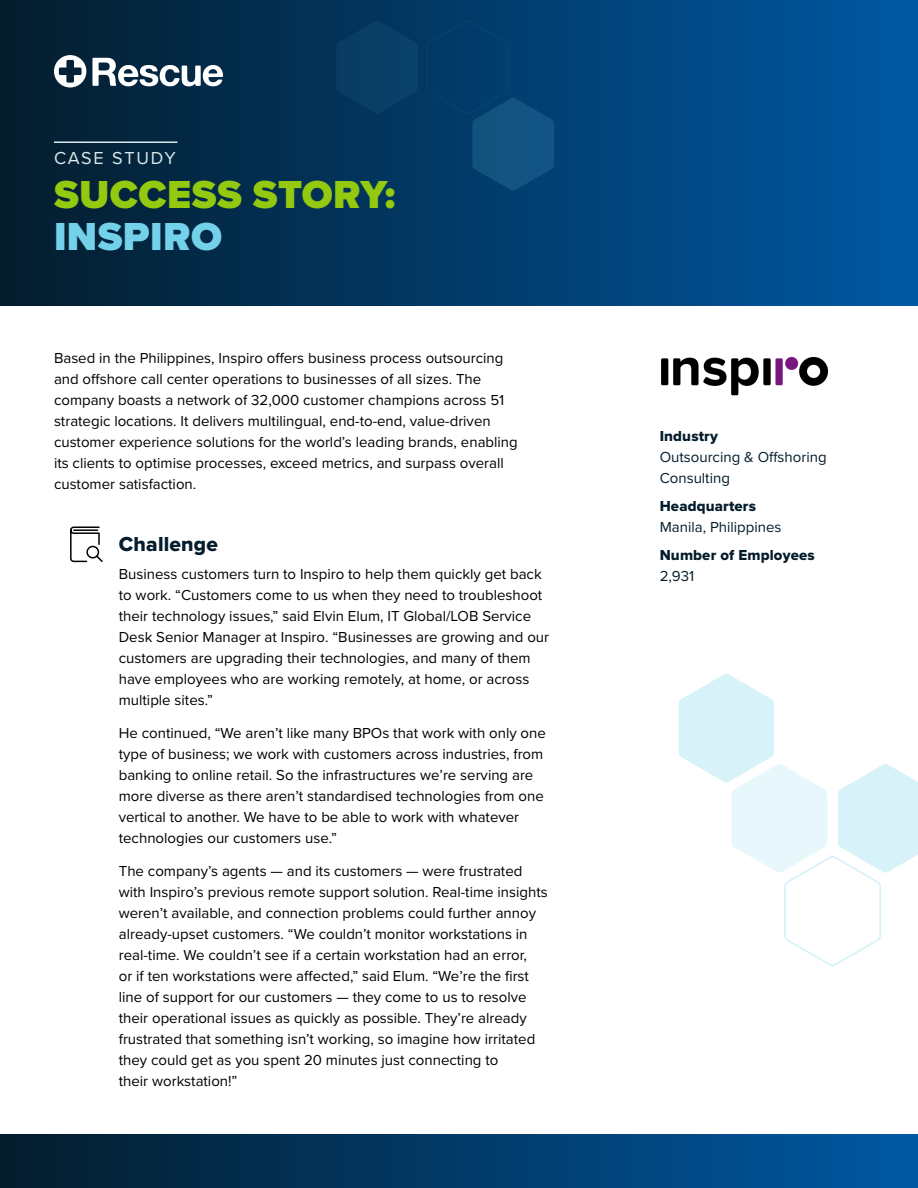
<style>
.page{position:relative;width:918px;height:1188px;background:#fff}
.page>*{position:absolute;margin:0;border:0;box-sizing:border-box;transform-origin:0 0}
._02_Document_Title{font:900 40.5px/42px "Proxima Nova";letter-spacing:.01em;color:#93c90e}
.H1{font:21px "Proxima Nova Extrabld";letter-spacing:.01em;color:#041c2c}
._01_Document_Type{font:18px "Proxima Nova";letter-spacing:.095em;color:#daeaec}
.Body{font:15px/21px "Proxima Nova";color:#000}
.H1-2{font:15px/21px "Proxima Nova";color:#041c2c}
.H1-3{font:15px/21px "Proxima Nova Extrabld";letter-spacing:.01em;color:#041c2c}
.s1{color:#74d1ea}
.s2{font-family:"Proxima Nova Extrabld"}
.s3{font-family:"Proxima Nova"}
</style>
<div class="page">
<div style="left:0;top:0;width:918px;height:305px;background:linear-gradient(to right,#041c2d,#0058a3)"></div>
<hr style="left:55px;top:141px;width:122px;height:2px;background:#daeaec">
<svg style="left:54px;top:55px;width:32px;height:32px"></svg>
<svg style="left:92px;top:58px;width:131px;height:28px"></svg>
<svg style="left:426px;top:19px;width:128px;height:172px;background:#064170"></svg>
<svg style="left:336px;top:21px;width:82px;height:93px;background:#073c64"></svg>
<div style="left:0;top:1134px;width:918px;height:54px;background:linear-gradient(to right,#041c2d,#0058a3)"></div>
<svg style="left:679px;top:674px;width:239px;height:292px"></svg>
<img style="left:661px;top:357px;width:168px;height:39px">
<svg style="left:70px;top:526px;width:33px;height:37px"></svg>
<p class="_01_Document_Type" style="left:54px;top:144px;width:123px">CASE STUDY</p>
<p class="_02_Document_Title" style="left:54px;top:173px;width:343px">SUCCESS STORY:<br><span class="s1">INSPIRO</span></p>
<p class="Body" style="left:54px;top:347px;width:465px">Based in the Philippines, Inspiro offers business process outsourcing and offshore call center operations to businesses of all sizes. The company boasts a network of 32,000 customer champions across 51 strategic locations. It delivers multilingual, end-to-end, value-driven customer experience solutions for the world’s leading brands, enabling its clients to optimise processes, exceed metrics, and surpass overall customer satisfaction.</p>
<p class="H1" style="left:119px;top:528px;width:101px">Challenge</p>
<p class="Body" style="left:119px;top:563px;width:432px">Business customers turn to Inspiro to help them quickly get back to work. “Customers come to us when they need to troubleshoot their technology issues,” said Elvin Elum, IT Global/LOB Service Desk Senior Manager at Inspiro. “Businesses are growing and our customers are upgrading their technologies, and many of them have employees who are working remotely, at home, or across multiple sites.”</p>
<p class="Body" style="left:119px;top:722px;width:429px">He continued, “We aren’t like many BPOs that work with only one type of business; we work with customers across industries, from banking to online retail. So the infrastructures we’re serving are more diverse as there aren’t standardised technologies from one vertical to another. We have to be able to work with whatever technologies our customers use.”</p>
<p class="Body" style="left:119px;top:860px;width:431px">The company’s agents — and its customers — were frustrated with Inspiro’s previous remote support solution. Real-time insights weren’t available, and connection problems could further annoy already-upset customers. “We couldn’t monitor workstations in real-time. We couldn’t see if a certain workstation had an error,<br>or if ten workstations were affected,” said Elum. “We’re the first line of support for our customers — they come to us to resolve their operational issues as quickly as possible. They’re already frustrated that something isn’t working, so imagine how irritated they could get as you spent 20 minutes just connecting to<br>their workstation!”</p>
<p class="H1-2" style="left:660px;top:425px;width:168px"><span class="s2">Industry<br></span>Outsourcing &amp; Offshoring<br>Consulting</p>
<p class="H1-2" style="left:660px;top:495px;width:123px"><span class="s2">Headquarters<br></span>Manila, Philippines</p>
<p class="H1-3" style="left:660px;top:544px;width:157px">Number of Employees<br><span class="s3">2,931</span></p>
</div>
